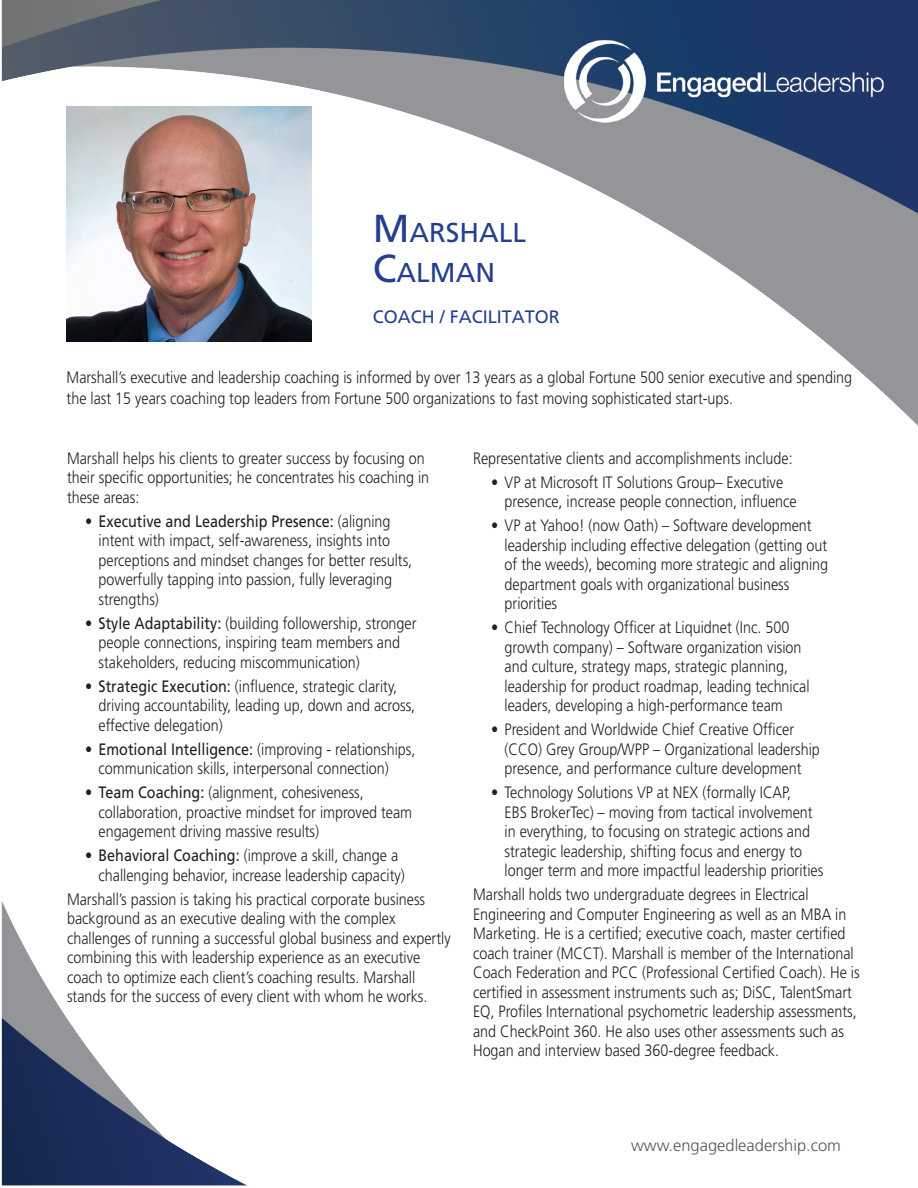
<style>
.page{position:relative;width:918px;height:1188px;background:#fff}
.page>*{position:absolute;margin:0;border:0;box-sizing:border-box;transform-origin:0 0}
.t1{font:27.3px "Frutiger";color:#253f8e}
.t2{font:18px "Frutiger";color:#253f8e}
.Client_Testimonial{font:300 16.5px/19.5px "Frutiger";color:#231f20;scale:.87 1}
.t3{font:300 16.5px "Frutiger";color:#57585a}
.s1{font-size:39px}
.s2{font-weight:400}
</style>
<div class="page">
<img style="left:1px;top:0;width:917px;height:1186px">
<img style="left:67px;top:106px;width:244px;height:236px">
<p class="t1" style="left:373px;top:216px;width:155px"><span class="s1">M</span>ARSHALL</p>
<p class="t1" style="left:373px;top:257px;width:124px"><span class="s1">C</span>ALMAN</p>
<p class="t2" style="left:373px;top:307px;width:189px">COACH / FACILITATOR</p>
<p class="Client_Testimonial" style="left:67px;top:367px;width:905px;line-height:21px">Marshall’s executive and leadership coaching is informed by over 13 years as a global Fortune 500 senior executive and spending the last 15 years coaching top leaders from Fortune 500 organizations to fast moving sophisticated start-ups.</p>
<p class="Client_Testimonial" style="left:67px;top:448px;width:418px">Marshall helps his clients to greater success by focusing on their specific opportunities; he concentrates his coaching in these areas:</p>
<p class="Client_Testimonial" style="left:99px;top:511px;width:362px;text-indent:-13px">• <span class="s2">Executive and Leadership Presence:</span> (aligning intent with impact, self-awareness, insights into perceptions and mindset changes for better results, powerfully tapping into passion, fully leveraging strengths)</p>
<p class="Client_Testimonial" style="left:99px;top:613px;width:367px;text-indent:-13px"><span class="s2">• Style Adaptability:</span> (building followership, stronger people connections, inspiring team members and stakeholders, reducing miscommunication)</p>
<p class="Client_Testimonial" style="left:99px;top:676px;width:366px;text-indent:-13px">• <span class="s2">Strategic Execution:</span> (influence, strategic clarity, driving accountability, leading up, down and across, effective delegation)</p>
<p class="Client_Testimonial" style="left:99px;top:739px;width:366px;text-indent:-13px"><span class="s2">• Emotional Intelligence:</span> (improving - relationships, communication skills, interpersonal connection)</p>
<p class="Client_Testimonial" style="left:99px;top:783px;width:362px;text-indent:-13px"><span class="s2">• Team Coaching:</span> (alignment, cohesiveness, collaboration, proactive mindset for improved team engagement driving massive results)</p>
<p class="Client_Testimonial" style="left:99px;top:846px;width:354px;text-indent:-13px"><span class="s2">• Behavioral Coaching:</span> (improve a skill, change a challenging behavior, increase leadership capacity)</p>
<p class="Client_Testimonial" style="left:67px;top:889px;width:443px">Marshall’s passion is taking his practical corporate business background as an executive dealing with the complex challenges of running a successful global business and expertly combining this with leadership experience as an executive coach to optimize each client’s coaching results. Marshall stands for the success of every client with whom he works.</p>
<p class="Client_Testimonial" style="left:473px;top:448px;width:369px">Representative clients and accomplishments include:</p>
<p class="Client_Testimonial" style="left:505px;top:472px;width:337px;text-indent:-13px">• VP at Microsoft IT Solutions Group– Executive presence, increase people connection, influence</p>
<p class="Client_Testimonial" style="left:505px;top:516px;width:373px;text-indent:-13px">• VP at Yahoo! (now Oath) – Software development leadership including effective delegation (getting out of the weeds), becoming more strategic and aligning department goals with organizational business priorities</p>
<p class="Client_Testimonial" style="left:505px;top:618px;width:352px;text-indent:-13px">• Chief Technology Officer at Liquidnet (Inc. 500 growth company) – Software organization vision and culture, strategy maps, strategic planning, leadership for product roadmap, leading technical leaders, developing a high-performance team</p>
<p class="Client_Testimonial" style="left:505px;top:720px;width:364px;text-indent:-13px">• President and Worldwide Chief Creative Officer (CCO) Grey Group/WPP – Organizational leadership presence, and performance culture development</p>
<p class="Client_Testimonial" style="left:505px;top:783px;width:368px;text-indent:-13px">• Technology Solutions VP at NEX (formally ICAP,<br>EBS BrokerTec) – moving from tactical involvement in everything, to focusing on strategic actions and strategic leadership, shifting focus and energy to longer term and more impactful leadership priorities</p>
<p class="Client_Testimonial" style="left:473px;top:885px;width:446px">Marshall holds two undergraduate degrees in Electrical Engineering and Computer Engineering as well as an MBA in Marketing. He is a certified; executive coach, master certified coach trainer (MCCT). Marshall is member of the International Coach Federation and PCC (Professional Certified Coach). He is certified in assessment instruments such as; DiSC, TalentSmart EQ, Profiles International psychometric leadership assessments, and CheckPoint 360. He also uses other assessments such as Hogan and interview based 360-degree feedback.</p>
<p class="t3" style="left:631px;top:1136px;width:211px">www.engagedleadership.com</p>
</div>
